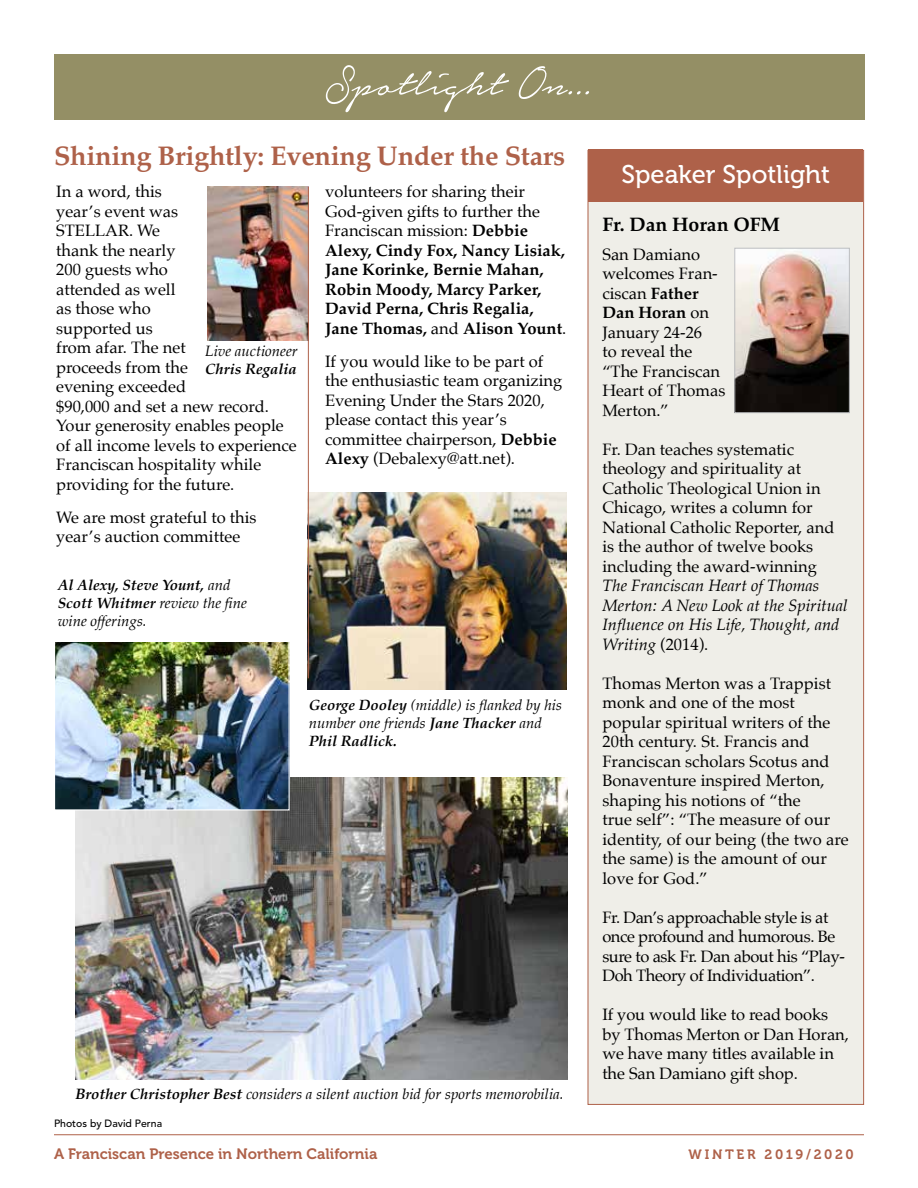
<style>
.page{position:relative;width:918px;height:1188px;background:#fff}
.page>*{position:absolute;margin:0;border:0;box-sizing:border-box;transform-origin:0 0}
.t1{font:54px "Notera Personal Use Only";color:#fff}
.t2{font:700 27px "Palatino";letter-spacing:-.01em;color:#ae6149}
.t3{font:25.5px "Museo 500";color:#fff}
.t4{font:700 19.5px "Palatino";color:#000}
.t5{font:16.5px/19.5px "Palatino";color:#000}
.t6{font:700 16.5px/19.5px "Palatino";color:#000}
.t7{font:16.5px/19.5px "Palatino";letter-spacing:-.025em;color:#000}
.t8{font:italic 16.5px/19.5px "Palatino";color:#000}
.t9{font:italic 15px/18px "Palatino";color:#000}
.t10{font:italic 700 15px/18px "Palatino";color:#000}
.t11{font:15px "Museo 700";color:#ae6149}
.t12{font:13.5px "Museo 700";letter-spacing:.195em;color:#ae6149}
.t13{font:500 10.5px "Avenir";color:#000}
.s1{font-weight:400}
.s2{font-weight:700}
.s3{font-style:normal}
</style>
<div class="page">
<hr style="left:54px;top:1134px;width:810px;height:1px;background:#ae6149">
<img style="left:76px;top:778px;width:491px;height:302px">
<div style="left:54px;top:54px;width:810px;height:66px;background:#948f65"></div>
<img style="left:308px;top:492px;width:258px;height:197px">
<img style="left:207px;top:187px;width:101px;height:153px">
<img style="left:56px;top:642px;width:232px;height:167px">
<div style="left:54px;top:640px;width:236px;height:171px;border:1px solid #fff"></div>
<div style="left:588px;top:150px;width:276px;height:955px;background:#efeee8;border:1px solid #ae6149"></div>
<img style="left:736px;top:250px;width:112px;height:161px">
<div style="left:734px;top:248px;width:116px;height:165px;border:1px solid #bcbec0"></div>
<div style="left:588px;top:150px;width:275px;height:52px;background:#ae6149"></div>
<hr style="left:308px;top:187px;width:1px;height:491px;background:#ae6149">
<h1 class="t1" style="left:326px;top:56px;width:268px">Spotlight On...</h1>
<h2 class="t2" style="left:54px;top:133px;width:513px">Shining Brightly: Evening Under the Stars</h2>
<p class="t5" style="left:56px;top:182px;width:242px">In a word, this<br>year’s event was<br>STELLAR. We<br>thank the nearly<br>200 guests who<br>attended as well<br>as those who<br>supported us<br>from afar. The net<br>proceeds from the<br>evening exceeded<br>$90,000 and set a new record.<br>Your generosity enables people of all income levels to experience<br>Franciscan hospitality while providing for the future.</p>
<p class="t5" style="left:56px;top:507px;width:202px">We are most grateful to this year’s auction committee</p>
<p class="t9" style="left:205px;top:341px;width:94px">Live auctioneer</p>
<p class="t10" style="left:205px;top:359px;width:93px">Chris Regalia</p>
<p class="t10" style="left:58px;top:576px;width:191px">Al Alexy, Steve Yount, <span class="s1">and<br></span>Scott Whitmer <span class="s1">review the fine wine offerings.</span></p>
<p class="t6" style="left:325px;top:181px;width:243px"><span class="s1">volunteers for sharing their<br>God-given gifts to further the<br>Franciscan mission:</span> Debbie<br>Alexy, Cindy Fox, Nancy Lisiak,<br>Jane Korinke, Bernie Mahan,<br>Robin Moody, Marcy Parker,<br>David Perna, Chris Regalia,<br>Jane Thomas, <span class="s1">and</span> Alison Yount<span class="s1">.</span></p>
<p class="t5" style="left:325px;top:351px;width:239px">If you would like to be part of the enthusiastic team organizing<br>Evening Under the Stars 2020, please contact this year’s committee chairperson, <span class="s2">Debbie<br>Alexy</span> (Debalexy@att.net).</p>
<p class="t9" style="left:309px;top:696px;width:255px"><span class="s2">George Dooley</span> (middle) is flanked by his number one friends <span class="s2">Jane Thacker</span> and<br><span class="s2">Phil Radlick.</span></p>
<p class="t9" style="left:76px;top:1085px;width:489px"><span class="s2">Brother Christopher Best</span> considers a silent auction bid for sports memorobilia.</p>
<p class="t13" style="left:54px;top:1117px;width:110px">Photos by David Perna</p>
<h3 class="t3" style="left:622px;top:160px;width:210px">Speaker Spotlight</h3>
<p class="t4" style="left:602px;top:208px;width:179px">Fr. Dan Horan OFM</p>
<p class="t5" style="left:602px;top:244px;width:125px">San Damiano welcomes Fran&shy;ciscan <span class="s2">Father<br>Dan Horan</span> on<br>January 24-26<br>to reveal the “The Franciscan<br>Heart of Thomas<br>Merton.”</p>
<p class="t5" style="left:602px;top:439px;width:234px">Fr. Dan teaches systematic theology and spirituality at<br>Catholic Theological Union in<br>Chicago, writes a column for<br>National Catholic Reporter, and is the author of twelve books including the award-winning</p>
<p class="t8" style="left:602px;top:575px;width:247px">The Franciscan Heart of Thomas<br>Merton: A New Look at the Spiritual<br>Influence on His Life, Thought, and<br>Writing <span class="s3">(2014).</span></p>
<p class="t5" style="left:602px;top:673px;width:248px">Thomas Merton was a Trappist monk and one of the most popular spiritual writers of the<br>20th century. St. Francis and<br>Franciscan scholars Scotus and<br>Bonaventure inspired Merton, shaping his notions of “the<br>true self”: “The measure of our identity, of our being (the two are the same) is the amount of our love for God.”</p>
<p class="t7" style="left:602px;top:907px;width:244px">Fr. Dan’s approachable style is at once profound and humorous. Be sure to ask Fr. Dan about his “Play-<br>Doh Theory of Individuation”.</p>
<p class="t5" style="left:602px;top:1005px;width:248px">If you would like to read books by Thomas Merton or Dan Horan, we have many titles available in the San Damiano gift shop.</p>
<p class="t11" style="left:54px;top:1146px;width:325px">A Franciscan Presence in Northern California</p>
<p class="t12" style="left:689px;top:1147px;width:167px">WINTER 2019/2020</p>
</div>
